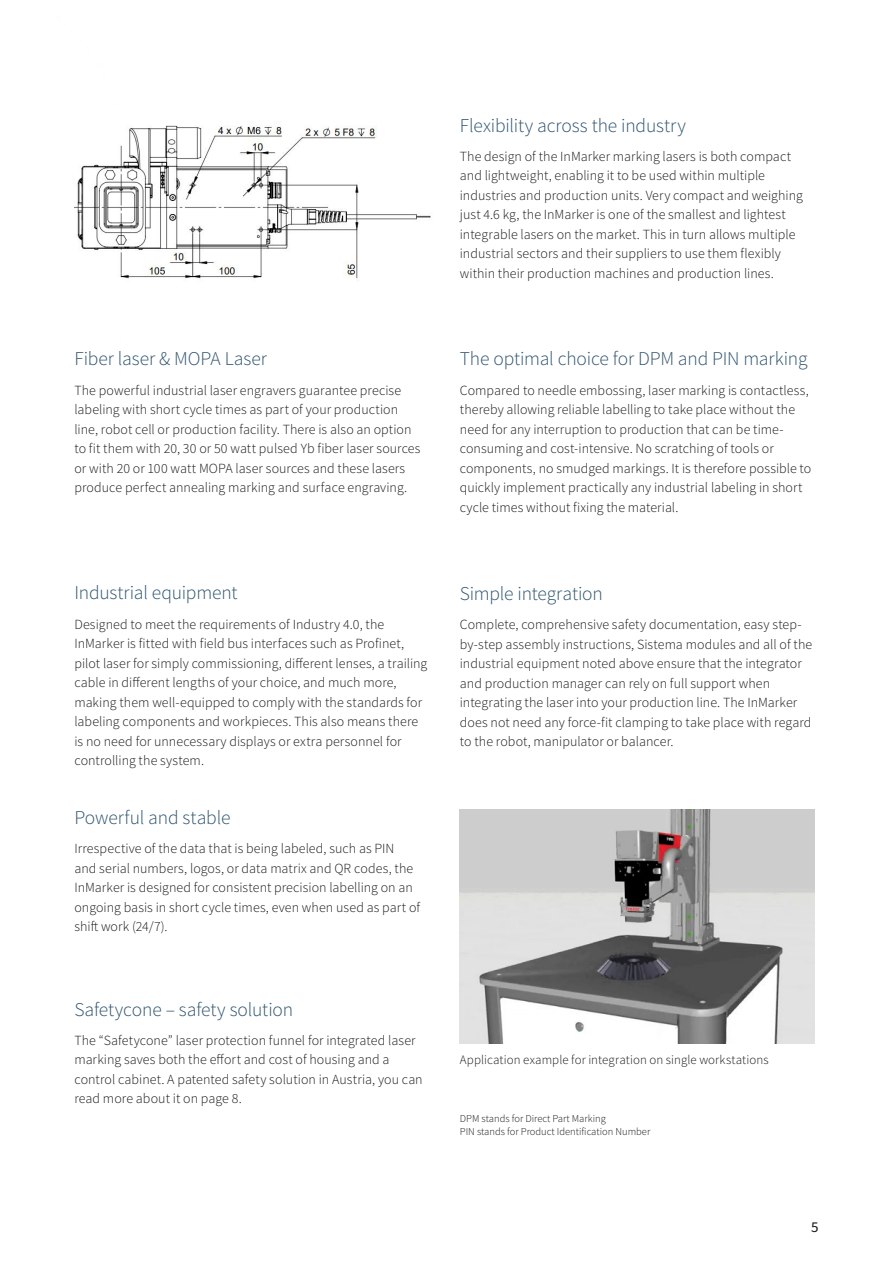
<style>
.page{position:relative;width:893px;height:1263px;background:#fff}
.page>*{position:absolute;margin:0;border:0;box-sizing:border-box;transform-origin:0 0}
.t1{font:300 19.5px "Source Sans Pro";letter-spacing:-.01em;color:#2e536c}
.t2{font:15px "Source Sans Pro";color:#181716}
.t3{font:300 13.95px/19.5px "Source Sans Pro";letter-spacing:.005em;color:#181716}
.t4{font:300 12.9px "Source Sans Pro";letter-spacing:.01em;color:#181716}
.t5{font:300 10.5px/12.6px "Source Sans Pro";color:#181716}
</style>
<div class="page">
<img style="left:460px;top:809px;width:355px;height:234px">
<img style="left:75px;top:121px;width:356px;height:158px">
<h1 class="t1" style="left:74px;top:347px;width:194px">Fiber laser &amp; MOPA Laser</h1>
<p class="t3" style="left:74px;top:380px;width:348px">The powerful industrial laser engravers guarantee precise labeling with short cycle times as part of your production line, robot cell or production facility. There is also an option to fit them with 20, 30 or 50 watt pulsed Yb fiber laser sources or with 20 or 100 watt MOPA laser sources and these lasers produce perfect annealing marking and surface engraving.</p>
<h1 class="t1" style="left:74px;top:581px;width:165px">Industrial equipment</h1>
<p class="t3" style="left:74px;top:614px;width:354px">Designed to meet the requirements of Industry 4.0, the InMarker is fitted with field bus interfaces such as Profinet, pilot laser for simply commissioning, different lenses, a trailing cable in different lengths of your choice, and much more, making them well-equipped to comply with the standards for labeling components and workpieces. This also means there is no need for unnecessary displays or extra personnel for controlling the system.</p>
<h1 class="t1" style="left:74px;top:806px;width:158px">Powerful and stable</h1>
<p class="t3" style="left:74px;top:839px;width:347px">Irrespective of the data that is being labeled, such as PIN<br>and serial numbers, logos, or data matrix and QR codes, the InMarker is designed for consistent precision labelling on an ongoing basis in short cycle times, even when used as part of shift work (24/7).</p>
<h1 class="t1" style="left:74px;top:997px;width:220px">Safetycone – safety solution</h1>
<p class="t3" style="left:74px;top:1030px;width:350px">The “Safetycone” laser protection funnel for integrated laser marking saves both the effort and cost of housing and a control cabinet. A patented safety solution in Austria, you can read more about it on page 8.</p>
<h1 class="t1" style="left:460px;top:113px;width:228px">Flexibility across the industry</h1>
<p class="t3" style="left:460px;top:147px;width:345px">The design of the InMarker marking lasers is both compact and lightweight, enabling it to be used within multiple industries and production units. Very compact and weighing just 4.6 kg, the InMarker is one of the smallest and lightest integrable lasers on the market. This in turn allows multiple industrial sectors and their suppliers to use them flexibly within their production machines and production lines.</p>
<h1 class="t1" style="left:460px;top:347px;width:349px">The optimal choice for DPM and PIN marking</h1>
<p class="t3" style="left:460px;top:380px;width:353px">Compared to needle embossing, laser marking is contactless, thereby allowing reliable labelling to take place without the need for any interruption to production that can be time&shy;consuming and cost-intensive. No scratching of tools or components, no smudged markings. It is therefore possible to quickly implement practically any industrial labeling in short cycle times without fixing the material.</p>
<h1 class="t1" style="left:460px;top:582px;width:145px">Simple integration</h1>
<p class="t3" style="left:460px;top:615px;width:354px">Complete, comprehensive safety documentation, easy step&shy;by-step assembly instructions, Sistema modules and all of the industrial equipment noted above ensure that the integrator and production manager can rely on full support when integrating the laser into your production line. The InMarker does not need any force-fit clamping to take place with regard to the robot, manipulator or balancer.</p>
<p class="t4" style="left:460px;top:1052px;width:310px">Application example for integration on single workstations</p>
<p class="t5" style="left:460px;top:1112px;width:192px">DPM stands for Direct Part Marking<br>PIN stands for Product Identification Number</p>
<p class="t2" style="left:811px;top:1217px;width:9px">5</p>
</div>
